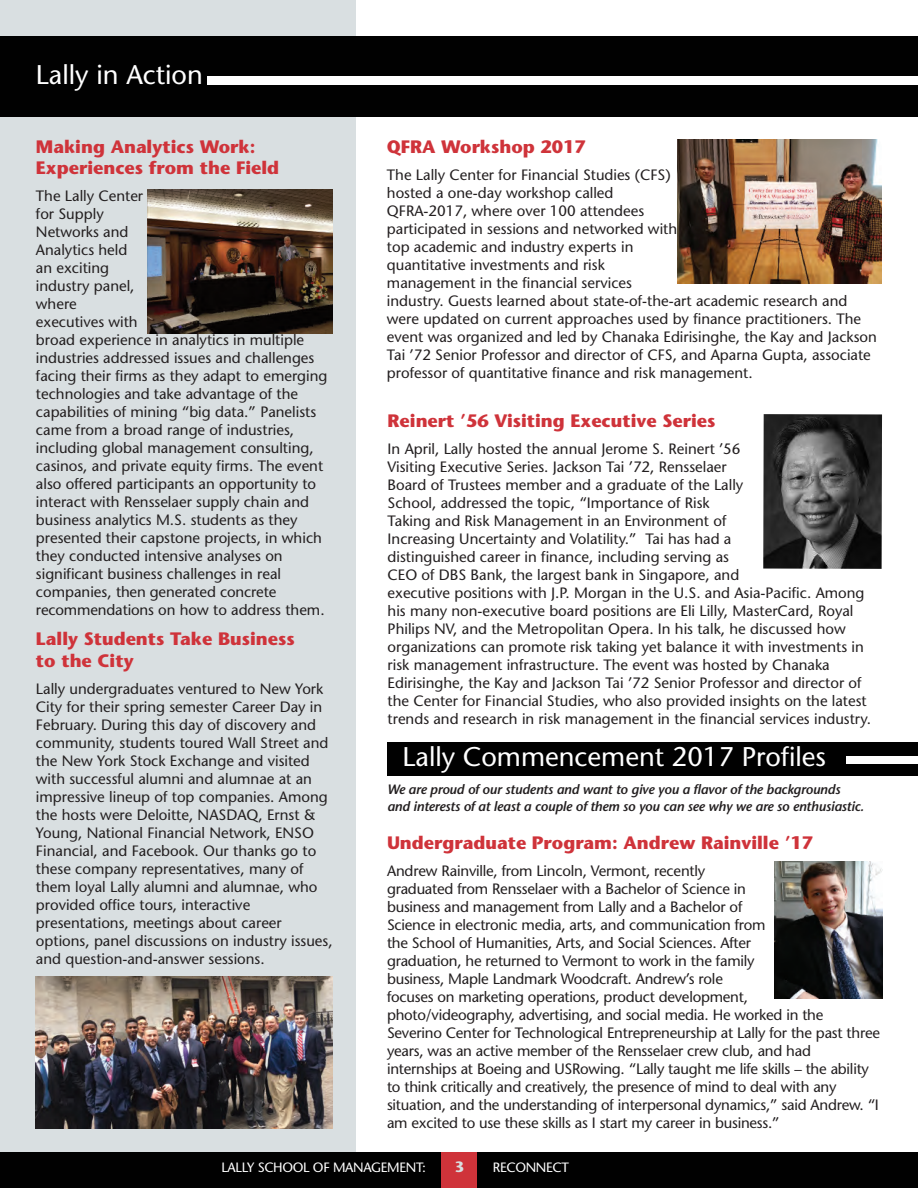
<style>
.page{position:relative;width:918px;height:1188px;background:#fff}
.page>*{position:absolute;margin:0;border:0;box-sizing:border-box;transform-origin:0 0}
.t1{font:27px "Stone Sans";color:#fff}
.t2{font:700 18px/21.6px "Stone Sans";color:#cf333a}
.t3{font:15px/18px "Stone Sans";color:#231f20}
.t4{font:700 15px "Stone Sans";color:#d9dfe1}
.t5{font:italic 600 13.5px/16.5px "Stone Sans";letter-spacing:-.015em;color:#231f20}
.t6{font:13.5px "Stone Sans";letter-spacing:-.025em;color:#fff}
</style>
<div class="page">
<div style="left:0;top:0;width:355px;height:1188px;background:#d9dfe1"></div>
<div style="left:0;top:1152px;width:918px;height:36px;background:#010101"></div>
<div style="left:0;top:36px;width:918px;height:81px;background:#010101"></div>
<div style="left:207px;top:76px;width:711px;height:8px;background:#fff"></div>
<div style="left:442px;top:1152px;width:35px;height:36px;background:#cf333a"></div>
<img style="left:147px;top:190px;width:186px;height:143px">
<img style="left:678px;top:140px;width:204px;height:143px">
<img style="left:36px;top:976px;width:297px;height:152px">
<img style="left:763px;top:414px;width:119px;height:155px">
<div style="left:387px;top:742px;width:531px;height:34px;background:#010101"></div>
<div style="left:846px;top:756px;width:72px;height:7px;background:#fff"></div>
<img style="left:774px;top:862px;width:108px;height:137px">
<h1 class="t1" style="left:36px;top:64px;width:168px">Lally in Action</h1>
<p class="t2" style="left:36px;top:138px;width:245px">Making Analytics Work:<br>Experiences from the Field</p>
<p class="t3" style="left:36px;top:189px;width:293px">The Lally Center<br>for Supply<br>Networks and<br>Analytics held<br>an exciting<br>industry panel,<br>where<br>executives with<br>broad experience in analytics in multiple industries addressed issues and challenges facing their firms as they adapt to emerging technologies and take advantage of the capabilities of mining “big data.” Panelists came from a broad range of industries, including global management consulting, casinos, and private equity firms. The event also offered participants an opportunity to interact with Rensselaer supply chain and business analytics M.S. students as they presented their capstone projects, in which they conducted intensive analyses on significant business challenges in real companies, then generated concrete recommendations on how to address them.</p>
<p class="t2" style="left:36px;top:630px;width:260px">Lally Students Take Business to the City</p>
<p class="t3" style="left:36px;top:681px;width:298px">Lally undergraduates ventured to New York City for their spring semester Career Day in February. During this day of discovery and community, students toured Wall Street and the New York Stock Exchange and visited with successful alumni and alumnae at an impressive lineup of top companies. Among the hosts were Deloitte, NASDAQ, Ernst &amp; Young, National Financial Network, ENSO Financial, and Facebook. Our thanks go to these company representatives, many of them loyal Lally alumni and alumnae, who provided office tours, interactive presentations, meetings about career options, panel discussions on industry issues, and question-and-answer sessions.</p>
<p class="t2" style="left:387px;top:138px;width:201px">QFRA Workshop 2017</p>
<p class="t3" style="left:387px;top:167px;width:492px">The Lally Center for Financial Studies (CFS)<br>hosted a one-day workshop called<br>QFRA-2017, where over 100 attendees<br>participated in sessions and networked with<br>top academic and industry experts in<br>quantitative investments and risk<br>management in the financial services<br>industry. Guests learned about state-of-the-art academic research and were updated on current approaches used by finance practitioners. The event was organized and led by Chanaka Edirisinghe, the Kay and Jackson Tai ’72 Senior Professor and director of CFS, and Aparna Gupta, associate professor of quantitative finance and risk management.</p>
<p class="t2" style="left:388px;top:412px;width:329px">Reinert ’56 Visiting Executive Series</p>
<p class="t3" style="left:388px;top:441px;width:485px">In April, Lally hosted the annual Jerome S. Reinert ’56<br>Visiting Executive Series. Jackson Tai ’72, Rensselaer<br>Board of Trustees member and a graduate of the Lally<br>School, addressed the topic, “Importance of Risk<br>Taking and Risk Management in an Environment of<br>Increasing Uncertainty and Volatility.” Tai has had a<br>distinguished career in finance, including serving as<br>CEO of DBS Bank, the largest bank in Singapore, and<br>executive positions with J.P. Morgan in the U.S. and Asia-Pacific. Among his many non-executive board positions are Eli Lilly, MasterCard, Royal Philips NV, and the Metropolitan Opera. In his talk, he discussed how organizations can promote risk taking yet balance it with investments in risk management infrastructure. The event was hosted by Chanaka Edirisinghe, the Kay and Jackson Tai ’72 Senior Professor and director of the Center for Financial Studies, who also provided insights on the latest trends and research in risk management in the financial services industry.</p>
<h1 class="t1" style="left:403px;top:746px;width:425px">Lally Commencement 2017 Profiles</h1>
<p class="t5" style="left:387px;top:783px;width:479px">We are proud of our students and want to give you a flavor of the backgrounds and interests of at least a couple of them so you can see why we are so enthusiastic.</p>
<p class="t2" style="left:387px;top:834px;width:428px">Undergraduate Program: Andrew Rainville ’17</p>
<p class="t3" style="left:387px;top:864px;width:495px">Andrew Rainville, from Lincoln, Vermont, recently<br>graduated from Rensselaer with a Bachelor of Science in<br>business and management from Lally and a Bachelor of<br>Science in electronic media, arts, and communication from<br>the School of Humanities, Arts, and Social Sciences. After<br>graduation, he returned to Vermont to work in the family<br>business, Maple Landmark Woodcraft. Andrew’s role<br>focuses on marketing operations, product development,<br>photo/videography, advertising, and social media. He worked in the Severino Center for Technological Entrepreneurship at Lally for the past three years, was an active member of the Rensselaer crew club, and had internships at Boeing and USRowing. “Lally taught me life skills – the ability to think critically and creatively, the presence of mind to deal with any situation, and the understanding of interpersonal dynamics,” said Andrew. “I am excited to use these skills as I start my career in business.”</p>
<p class="t4" style="left:455px;top:1161px;width:11px">3</p>
<p class="t6" style="left:221px;top:1162px;width:206px">LALLY SCHOOL OF MANAGEMENT:</p>
<p class="t6" style="left:493px;top:1162px;width:77px">RECONNECT</p>
</div>
